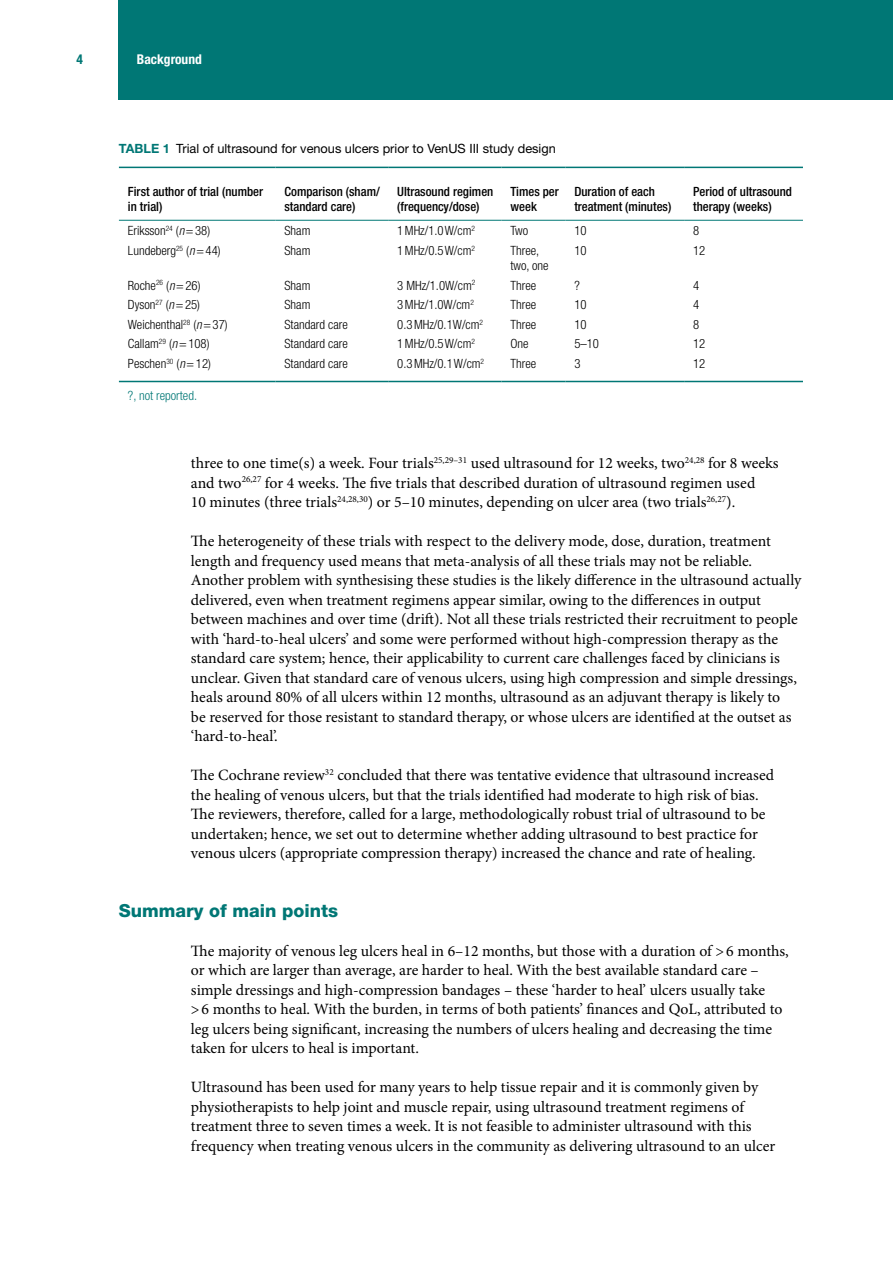
<style>
.page{position:relative;width:893px;height:1263px;background:#fff}
.page>*{position:absolute;margin:0;border:0;box-sizing:border-box;transform-origin:0 0}
.t1{font:800 18px "Helvetica Neue LT Pro";color:#007775}
.t2{font:15.75px/19.5px "Minion Pro";letter-spacing:-.005em;color:#000}
.t3{font:700 condensed 13.5px "Helvetica Neue LT Pro";color:#fff}
.t4{font:700 condensed 13.5px "Helvetica Neue LT Pro";color:#007775}
.t5{font:300 condensed 12.75px/15px "Helvetica Neue LT Pro";color:#000}
.t6{font:500 condensed 12.75px/15px "Helvetica Neue LT Pro";color:#000}
.t7{font:12.75px "Helvetica Neue LT Pro";color:#000}
.t8{font:300 condensed 12.75px "Helvetica Neue LT Pro";color:#007775}
.s1{font-weight:700;color:#007775}
.s2{font-style:italic}
</style>
<div class="page">
<div style="left:119px;top:0;width:774px;height:99px;background:#007775"></div>
<hr style="left:119px;top:167px;width:157px;height:1px;background:#007775">
<hr style="left:276px;top:167px;width:112px;height:1px;background:#007775">
<hr style="left:388px;top:167px;width:113px;height:1px;background:#007775">
<hr style="left:501px;top:167px;width:64px;height:1px;background:#007775">
<hr style="left:565px;top:167px;width:119px;height:1px;background:#007775">
<hr style="left:684px;top:167px;width:119px;height:1px;background:#007775">
<hr style="left:119px;top:220px;width:157px;height:1px;background:#007775">
<hr style="left:276px;top:220px;width:112px;height:1px;background:#007775">
<hr style="left:388px;top:220px;width:113px;height:1px;background:#007775">
<hr style="left:501px;top:220px;width:64px;height:1px;background:#007775">
<hr style="left:565px;top:220px;width:119px;height:1px;background:#007775">
<hr style="left:684px;top:220px;width:119px;height:1px;background:#007775">
<hr style="left:119px;top:381px;width:157px;height:1px;background:#007775">
<hr style="left:276px;top:381px;width:112px;height:1px;background:#007775">
<hr style="left:388px;top:381px;width:113px;height:1px;background:#007775">
<hr style="left:501px;top:381px;width:64px;height:1px;background:#007775">
<hr style="left:565px;top:381px;width:119px;height:1px;background:#007775">
<hr style="left:684px;top:381px;width:119px;height:1px;background:#007775">
<p class="t4" style="left:76px;top:51px;width:8px">4</p>
<p class="t3" style="left:137px;top:51px;width:66px">Background</p>
<p class="t7" style="left:119px;top:141px;width:438px"><span class="s1">TABLE 1</span> Trial of ultrasound for venous ulcers prior to VenUS III study design</p>
<p class="t6" style="left:128px;top:184px;width:137px">First author of trial (number in trial)</p>
<p class="t6" style="left:285px;top:184px;width:97px">Comparison (sham/ standard care)</p>
<p class="t6" style="left:397px;top:184px;width:98px">Ultrasound regimen (frequency/dose)</p>
<p class="t6" style="left:510px;top:184px;width:50px">Times per week</p>
<p class="t6" style="left:574px;top:184px;width:98px">Duration of each treatment (minutes)</p>
<p class="t6" style="left:693px;top:184px;width:100px">Period of ultrasound therapy (weeks)</p>
<p class="t5" style="left:128px;top:223px;width:84px">Eriksson<sup>24</sup> (<span class="s2">n</span>=38)</p>
<p class="t5" style="left:285px;top:223px;width:27px">Sham</p>
<p class="t5" style="left:397px;top:223px;width:79px">1MHz/1.0W/cm<sup>2</sup></p>
<p class="t5" style="left:510px;top:223px;width:19px">Two</p>
<p class="t5" style="left:574px;top:223px;width:14px">10</p>
<p class="t5" style="left:693px;top:223px;width:8px">8</p>
<p class="t5" style="left:128px;top:243px;width:94px">Lundeberg<sup>25</sup> (<span class="s2">n</span>=44)</p>
<p class="t5" style="left:285px;top:243px;width:27px">Sham</p>
<p class="t5" style="left:397px;top:243px;width:79px">1MHz/0.5W/cm<sup>2</sup></p>
<p class="t5" style="left:510px;top:243px;width:40px">Three, two, one</p>
<p class="t5" style="left:574px;top:243px;width:14px">10</p>
<p class="t5" style="left:693px;top:243px;width:14px">12</p>
<p class="t5" style="left:128px;top:277px;width:74px">Roche<sup>26</sup> (<span class="s2">n</span>=26)</p>
<p class="t5" style="left:285px;top:277px;width:27px">Sham</p>
<p class="t5" style="left:397px;top:277px;width:80px">3 MHz/1.0W/cm<sup>2</sup></p>
<p class="t5" style="left:510px;top:277px;width:27px">Three</p>
<p class="t5" style="left:574px;top:277px;width:7px">?</p>
<p class="t5" style="left:693px;top:277px;width:8px">4</p>
<p class="t5" style="left:128px;top:297px;width:74px">Dyson<sup>27</sup> (<span class="s2">n</span>=25)</p>
<p class="t5" style="left:285px;top:297px;width:27px">Sham</p>
<p class="t5" style="left:397px;top:297px;width:78px">3MHz/1.0W/cm<sup>2</sup></p>
<p class="t5" style="left:510px;top:297px;width:27px">Three</p>
<p class="t5" style="left:574px;top:297px;width:14px">10</p>
<p class="t5" style="left:693px;top:297px;width:8px">4</p>
<p class="t5" style="left:128px;top:317px;width:101px">Weichenthal<sup>28</sup> (<span class="s2">n</span>=37)</p>
<p class="t5" style="left:285px;top:317px;width:65px">Standard care</p>
<p class="t5" style="left:397px;top:317px;width:87px">0.3MHz/0.1W/cm<sup>2</sup></p>
<p class="t5" style="left:510px;top:317px;width:27px">Three</p>
<p class="t5" style="left:574px;top:317px;width:14px">10</p>
<p class="t5" style="left:693px;top:317px;width:8px">8</p>
<p class="t5" style="left:128px;top:336px;width:83px">Callam<sup>29</sup> (<span class="s2">n</span>=108)</p>
<p class="t5" style="left:285px;top:336px;width:65px">Standard care</p>
<p class="t5" style="left:397px;top:336px;width:79px">1MHz/0.5W/cm<sup>2</sup></p>
<p class="t5" style="left:510px;top:336px;width:20px">One</p>
<p class="t5" style="left:574px;top:336px;width:26px">5–10</p>
<p class="t5" style="left:693px;top:336px;width:14px">12</p>
<p class="t5" style="left:128px;top:356px;width:85px">Peschen<sup>30</sup> (<span class="s2">n</span>=12)</p>
<p class="t5" style="left:285px;top:356px;width:65px">Standard care</p>
<p class="t5" style="left:397px;top:356px;width:88px">0.3MHz/0.1W/cm<sup>2</sup></p>
<p class="t5" style="left:510px;top:356px;width:27px">Three</p>
<p class="t5" style="left:574px;top:356px;width:8px">3</p>
<p class="t5" style="left:693px;top:356px;width:14px">12</p>
<p class="t8" style="left:128px;top:388px;width:71px">?, not reported.</p>
<p class="t2" style="left:191px;top:453px;width:589px">three to one time(s) a week. Four trials<sup>25,29–31</sup> used ultrasound for 12 weeks, two<sup>24,28</sup> for 8 weeks and two<sup>26,27</sup> for 4 weeks. The five trials that described duration of ultrasound regimen used<br>10 minutes (three trials<sup>24,28,30</sup>) or 5–10 minutes, depending on ulcer area (two trials<sup>26,27</sup>).</p>
<p class="t2" style="left:191px;top:531px;width:612px">The heterogeneity of these trials with respect to the delivery mode, dose, duration, treatment length and frequency used means that meta-analysis of all these trials may not be reliable.<br>Another problem with synthesising these studies is the likely difference in the ultrasound actually delivered, even when treatment regimens appear similar, owing to the differences in output between machines and over time (drift). Not all these trials restricted their recruitment to people with ‘hard-to-heal ulcers’ and some were performed without high-compression therapy as the standard care system; hence, their applicability to current care challenges faced by clinicians is unclear. Given that standard care of venous ulcers, using high compression and simple dressings, heals around 80% of all ulcers within 12 months, ultrasound as an adjuvant therapy is likely to<br>be reserved for those resistant to standard therapy, or whose ulcers are identified at the outset as ‘hard-to-heal’.</p>
<p class="t2" style="left:191px;top:765px;width:585px">The Cochrane review<sup>32</sup> concluded that there was tentative evidence that ultrasound increased the healing of venous ulcers, but that the trials identified had moderate to high risk of bias.<br>The reviewers, therefore, called for a large, methodologically robust trial of ultrasound to be undertaken; hence, we set out to determine whether adding ultrasound to best practice for venous ulcers (appropriate compression therapy) increased the chance and rate of healing.</p>
<p class="t1" style="left:119px;top:899px;width:221px">Summary of main points</p>
<p class="t2" style="left:191px;top:941px;width:599px">The majority of venous leg ulcers heal in 6–12 months, but those with a duration of &gt;6 months, or which are larger than average, are harder to heal. With the best available standard care – simple dressings and high-compression bandages – these ‘harder to heal’ ulcers usually take<br>&gt;6 months to heal. With the burden, in terms of both patients’ finances and QoL, attributed to leg ulcers being significant, increasing the numbers of ulcers healing and decreasing the time taken for ulcers to heal is important.</p>
<p class="t2" style="left:191px;top:1077px;width:586px">Ultrasound has been used for many years to help tissue repair and it is commonly given by physiotherapists to help joint and muscle repair, using ultrasound treatment regimens of treatment three to seven times a week. It is not feasible to administer ultrasound with this frequency when treating venous ulcers in the community as delivering ultrasound to an ulcer</p>
</div>
